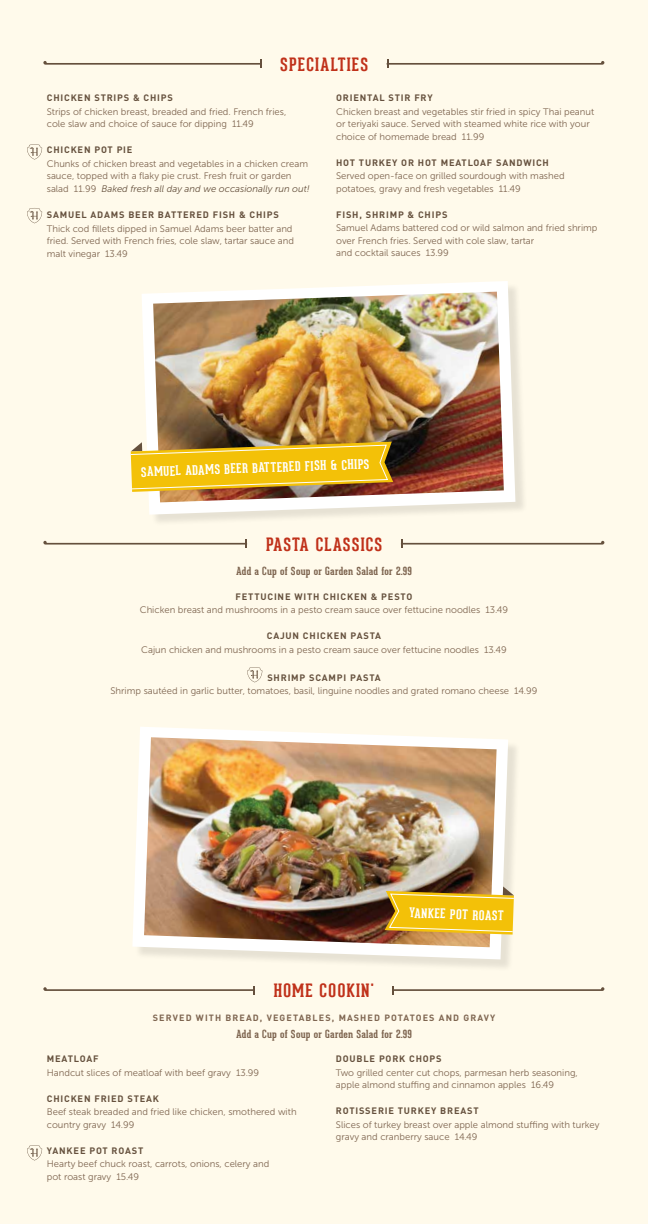
<style>
.page{position:relative;width:648px;height:1224px;background:#fffaeb}
.page>*{position:absolute;margin:0;border:0;box-sizing:border-box;transform-origin:0 0}
.t1{font:700 18px "Geared Slab";letter-spacing:.065em;color:#c0311a}
.t2{font:700 13px "Geared Slab";color:#fff}
.t3{font:700 11px "Geared Slab";letter-spacing:.02em;color:#7e6550}
.t4{font:9.5px/12.5px "Museo Sans 300";color:#7e6550}
.t5{font:700 9.2px "DIN";letter-spacing:.09em;color:#65503d}
.t6{font:700 9px "DIN";letter-spacing:.12em;color:#7e6550}
.s1{font-style:italic;color:#65503d}
</style>
<div class="page">
<svg style="left:247px;top:667px;width:15px;height:15px"></svg>
<svg style="left:27px;top:208px;width:15px;height:15px"></svg>
<svg style="left:27px;top:144px;width:15px;height:16px"></svg>
<svg style="left:43px;top:61px;width:4px;height:4px"></svg>
<svg style="left:260px;top:60px;width:2px;height:8px"></svg>
<svg style="left:601px;top:61px;width:3px;height:4px"></svg>
<svg style="left:43px;top:541px;width:4px;height:4px"></svg>
<svg style="left:245px;top:540px;width:2px;height:8px"></svg>
<svg style="left:601px;top:541px;width:3px;height:4px"></svg>
<svg style="left:401px;top:540px;width:2px;height:8px"></svg>
<svg style="left:27px;top:1145px;width:15px;height:15px"></svg>
<svg style="left:43px;top:987px;width:4px;height:4px"></svg>
<svg style="left:253px;top:986px;width:2px;height:8px"></svg>
<svg style="left:601px;top:987px;width:3px;height:4px"></svg>
<div style="left:134px;top:729px;width:387px;height:243px;background:#000;opacity:.1"></div>
<svg style="left:132px;top:727px;width:376px;height:232px;fill:#fffefc"></svg>
<img style="left:144px;top:737px;width:353px;height:210px">
<img style="left:385px;top:886px;width:130px;height:49px">
<div style="left:143px;top:283px;width:385px;height:244px;background:#000;opacity:.1"></div>
<svg style="left:142px;top:281px;width:373px;height:234px;fill:#fffefd"></svg>
<img style="left:153px;top:292px;width:351px;height:210px">
<svg style="left:130px;top:442px;width:263px;height:50px;background:#daad1f"></svg>
<h1 class="t1" style="left:280px;top:53px;width:89px">SPECIALTIES</h1>
<p class="t5" style="left:47px;top:92px;width:128px">CHICKEN STRIPS &amp; CHIPS</p>
<p class="t4" style="left:47px;top:106px;width:241px">Strips of chicken breast, breaded and fried. French fries, cole slaw and choice of sauce for dipping 11.49</p>
<p class="t5" style="left:47px;top:144px;width:87px">CHICKEN POT PIE</p>
<p class="t4" style="left:47px;top:157px;width:265px">Chunks of chicken breast and vegetables in a chicken cream sauce, topped with a flaky pie crust. Fresh fruit or garden salad 11.99 <span class="s1">Baked fresh all day and we occasionally run out!</span></p>
<p class="t5" style="left:47px;top:209px;width:234px">SAMUEL ADAMS BEER BATTERED FISH &amp; CHIPS</p>
<p class="t4" style="left:47px;top:222px;width:249px">Thick cod fillets dipped in Samuel Adams beer batter and fried. Served with French fries, cole slaw, tartar sauce and malt vinegar 13.49</p>
<p class="t5" style="left:336px;top:92px;width:98px">ORIENTAL STIR FRY</p>
<p class="t4" style="left:336px;top:106px;width:260px">Chicken breast and vegetables stir fried in spicy Thai peanut or teriyaki sauce. Served with steamed white rice with your choice of homemade bread 11.99</p>
<p class="t5" style="left:336px;top:157px;width:214px">HOT TURKEY OR HOT MEATLOAF SANDWICH</p>
<p class="t4" style="left:336px;top:170px;width:230px">Served open-face on grilled sourdough with mashed potatoes, gravy and fresh vegetables 11.49</p>
<p class="t5" style="left:336px;top:209px;width:113px">FISH, SHRIMP &amp; CHIPS</p>
<p class="t4" style="left:336px;top:222px;width:263px">Samuel Adams battered cod or wild salmon and fried shrimp over French fries. Served with cole slaw, tartar<br>and cocktail sauces 13.99</p>
<h2 class="t2" style="left:141px;top:464px;width:230px;rotate:-2deg">SAMUEL ADAMS BEER BATTERED FISH &amp; CHIPS</h2>
<h1 class="t1" style="left:266px;top:533px;width:118px">PASTA CLASSICS</h1>
<p class="t3" style="left:236px;top:564px;width:177px">Add a Cup of Soup or Garden Salad for 2.99</p>
<p class="t5" style="left:236px;top:590px;width:178px">FETTUCINE WITH CHICKEN &amp; PESTO</p>
<p class="t4" style="left:140px;top:604px;width:370px">Chicken breast and mushrooms in a pesto cream sauce over fettucine noodles 13.49</p>
<p class="t5" style="left:267px;top:630px;width:116px">CAJUN CHICKEN PASTA</p>
<p class="t4" style="left:141px;top:643px;width:367px">Cajun chicken and mushrooms in a pesto cream sauce over fettucine noodles 13.49</p>
<p class="t5" style="left:267px;top:671px;width:115px">SHRIMP SCAMPI PASTA</p>
<p class="t4" style="left:111px;top:685px;width:428px">Shrimp sautéed in garlic butter, tomatoes, basil, linguine noodles and grated romano cheese 14.99</p>
<h1 class="t1" style="left:274px;top:979px;width:102px">HOME COOKIN'</h1>
<h2 class="t2" style="left:410px;top:904px;width:96px;rotate:2deg">YANKEE POT ROAST</h2>
<p class="t6" style="left:153px;top:1012px;width:344px">SERVED WITH BREAD, VEGETABLES, MASHED POTATOES AND GRAVY</p>
<p class="t3" style="left:236px;top:1027px;width:177px">Add a Cup of Soup or Garden Salad for 2.99</p>
<p class="t5" style="left:47px;top:1053px;width:53px">MEATLOAF</p>
<p class="t4" style="left:47px;top:1066px;width:214px">Handcut slices of meatloaf with beef gravy 13.99</p>
<p class="t5" style="left:47px;top:1092px;width:114px">CHICKEN FRIED STEAK</p>
<p class="t4" style="left:47px;top:1106px;width:251px">Beef steak breaded and fried like chicken, smothered with country gravy 14.99</p>
<p class="t5" style="left:47px;top:1144px;width:98px">YANKEE POT ROAST</p>
<p class="t4" style="left:47px;top:1158px;width:224px">Hearty beef chuck roast, carrots, onions, celery and pot roast gravy 15.49</p>
<p class="t5" style="left:336px;top:1053px;width:107px">DOUBLE PORK CHOPS</p>
<p class="t4" style="left:336px;top:1066px;width:243px">Two grilled center cut chops, parmesan herb seasoning, apple almond stuffing and cinnamon apples 16.49</p>
<p class="t5" style="left:336px;top:1105px;width:144px">ROTISSERIE TURKEY BREAST</p>
<p class="t4" style="left:336px;top:1118px;width:265px">Slices of turkey breast over apple almond stuffing with turkey gravy and cranberry sauce 14.49</p>
</div>
